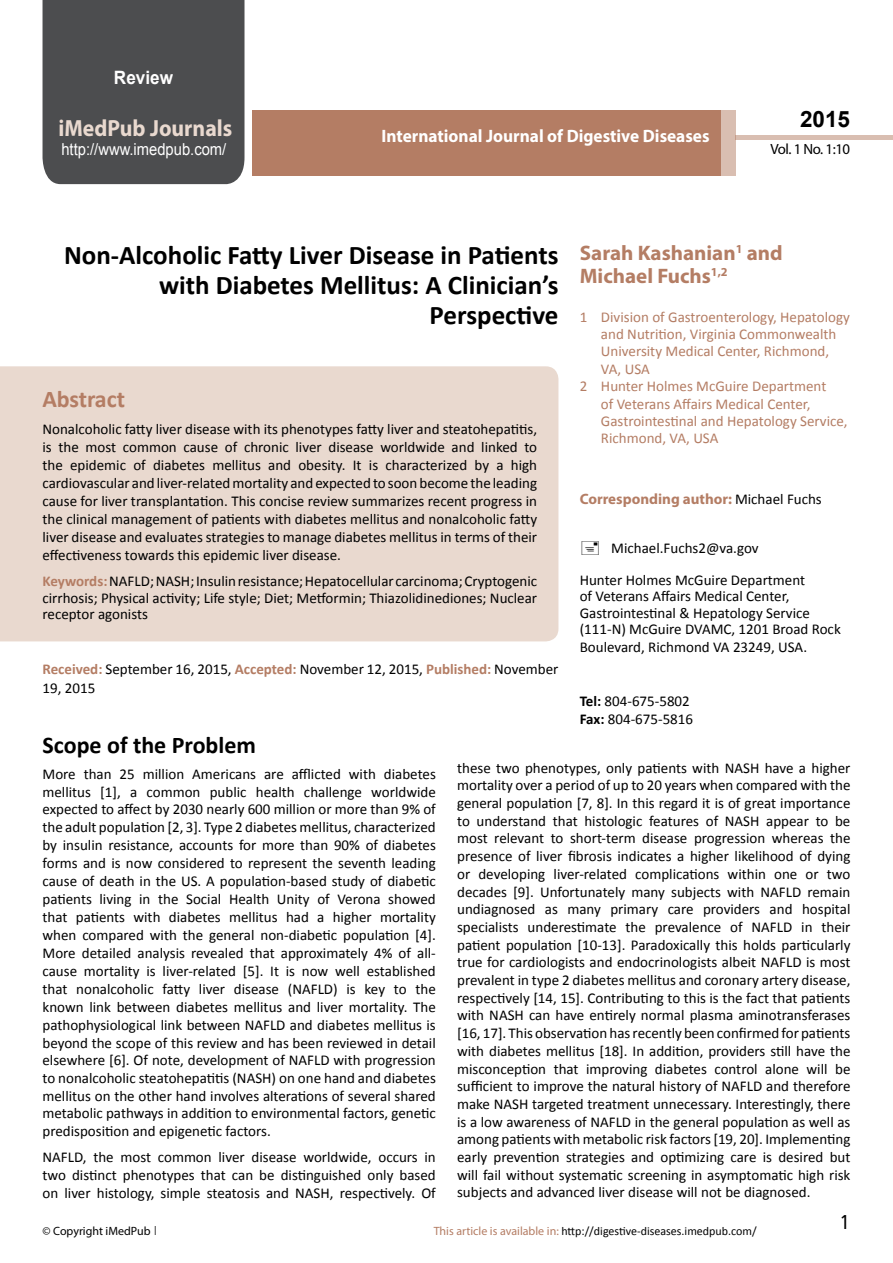
<style>
.page{position:relative;width:893px;height:1263px;background:#fff}
.page>*{position:absolute;margin:0;border:0;box-sizing:border-box;transform-origin:0 0}
.t1{font:700 27px/29.7px "Calibri";color:#000;text-align:right}
.t2{font:25.5px "Tunga";color:#000}
.t3{font:700 24px "Calibri";color:#000}
.t4{font:700 24px "Calibri";letter-spacing:-.005em;color:#b47d64}
.t5{font:700 23.4px "Myriad Pro";color:#e9d9cf;scale:.93 1}
.t6{font:700 22.5px "Arial";color:#000}
.t7{font:700 21px/23.1px "Myriad Pro";color:#b47d64}
.t8{font:700 18.45px "Arial";color:#fff;scale:.93 1}
.t9{font:700 18px "Myriad Pro";color:#fff;scale:.96 1}
.t10{font:16.5px "Arial";color:#fff;scale:.89 1}
.t11{font:15px/17.7px "Calibri";color:#000;text-align:justify}
.t12{font:15px "Calibri";color:#b47d64}
.t13{font:700 15px "Myriad Pro";color:#b47d64}
.t14{font:14.85px "Myriad Pro";letter-spacing:-.03em;color:#000}
.t15{font:12px "Calibri";color:#000}
.t16{font:12px "Myriad Pro";color:#000}
.s1{font-weight:700;color:#b47d64}
.s2{font-family:"Calibri";font-weight:400;color:#000}
.s3{font-weight:700}
.s4{font-family:"Tunga"}
.s5{font-family:"Myriad Pro";color:#b47d64}
</style>
<div class="page">
<div style="left:252px;top:110px;width:469px;height:66px;background:#b47d64"></div>
<div style="left:720px;top:110px;width:16px;height:66px;background:#d9beb1"></div>
<div style="left:43px;top:0;width:201px;height:184px;background:#4c4d4f"></div>
<div style="left:736px;top:135px;width:157px;height:5px;background:#d9beb1"></div>
<div style="left:0;top:366px;width:558px;height:275px;background:#e9d9cf"></div>
<p class="t8" style="left:114px;top:65px;width:65px">Review</p>
<h3 class="t5" style="left:58px;top:113px;width:188px">iMedPub Journals</h3>
<p class="t10" style="left:61px;top:138px;width:187px">http://www.imedpub.com/</p>
<p class="t9" style="left:381px;top:124px;width:343px">International Journal of Digestive Diseases</p>
<h3 class="t6" style="left:800px;top:104px;width:52px">2015</h3>
<p class="t14" style="left:770px;top:140px;width:81px">Vol. 1 No. 1:10</p>
<h1 class="t1" style="left:64px;top:241px;width:496px">Non-Alcoholic Fatty Liver Disease in Patients with Diabetes Mellitus: A Clinician’s<br>Perspective</h1>
<h3 class="t4" style="left:43px;top:384px;width:84px">Abstract</h3>
<p class="t11" style="left:43px;top:420px;width:496px">Nonalcoholic fatty liver disease with its phenotypes fatty liver and steatohepatitis, is the most common cause of chronic liver disease worldwide and linked to the epidemic of diabetes mellitus and obesity. It is characterized by a high cardiovascular and liver-related mortality and expected to soon become the leading cause for liver transplantation. This concise review summarizes recent progress in the clinical management of patients with diabetes mellitus and nonalcoholic fatty liver disease and evaluates strategies to manage diabetes mellitus in terms of their effectiveness towards this epidemic liver disease.</p>
<p class="t11" style="left:43px;top:573px;width:496px;line-height:16.5px"><span class="s1">Keywords:</span>NAFLD; NASH; Insulin resistance; Hepatocellular carcinoma; Cryptogenic cirrhosis; Physical activity; Life style; Diet; Metformin; Thiazolidinediones; Nuclear receptor agonists</p>
<p class="t11" style="left:43px;top:660px;width:517px;line-height:18.8px"><span class="s1">Received:</span> September 16, 2015, <span class="s1">Accepted:</span> November 12, 2015, <span class="s1">Published:</span> November<br>19, 2015</p>
<h3 class="t7" style="left:580px;top:241px;width:204px">Sarah Kashanian<sup>1</sup> and<br>Michael Fuchs<sup>1,2</sup></h3>
<p class="t12" style="left:580px;top:307px;width:272px">1 Division of Gastroenterology, Hepatology</p>
<p class="t12" style="left:601px;top:325px;width:237px">and Nutrition, Virginia Commonwealth</p>
<p class="t12" style="left:601px;top:342px;width:230px">University Medical Center, Richmond,</p>
<p class="t12" style="left:601px;top:359px;width:50px">VA, USA</p>
<p class="t12" style="left:580px;top:377px;width:248px">2 Hunter Holmes McGuire Department</p>
<p class="t12" style="left:601px;top:394px;width:211px">of Veterans Affairs Medical Center,</p>
<p class="t12" style="left:601px;top:412px;width:248px">Gastrointestinal and Hepatology Service,</p>
<p class="t12" style="left:601px;top:429px;width:119px">Richmond, VA, USA</p>
<p class="t13" style="left:580px;top:489px;width:244px">Corresponding author: <span class="s2">Michael Fuchs</span></p>
<p class="t11" style="left:580px;top:533px;width:227px;line-height:31.5px;text-indent:32px">Michael.Fuchs2@va.gov<br>Hunter Holmes McGuire Department</p>
<p class="t11" style="left:580px;top:588px;width:263px;line-height:16.8px;text-align:left">of Veterans Affairs Medical Center, Gastrointestinal &amp; Hepatology Service (111-N) McGuire DVAMC, 1201 Broad Rock Boulevard, Richmond VA 23249, USA.</p>
<p class="t11" style="left:580px;top:692px;width:115px"><span class="s3">Tel:</span> 804-675-5802<br><span class="s3">Fax:</span> 804-675-5816</p>
<h3 class="t3" style="left:43px;top:730px;width:215px">Scope of the Problem</h3>
<p class="t11" style="left:43px;top:765px;width:395px">More than 25 million Americans are afflicted with diabetes mellitus [1], a common public health challenge worldwide expected to affect by 2030 nearly 600 million or more than 9% of the adult population [2, 3]. Type 2 diabetes mellitus, characterized by insulin resistance, accounts for more than 90% of diabetes forms and is now considered to represent the seventh leading cause of death in the US. A population-based study of diabetic patients living in the Social Health Unity of Verona showed that patients with diabetes mellitus had a higher mortality when compared with the general non-diabetic population [4].<br>More detailed analysis revealed that approximately 4% of all&shy;cause mortality is liver-related [5]. It is now well established that nonalcoholic fatty liver disease (NAFLD) is key to the known link between diabetes mellitus and liver mortality. The pathophysiological link between NAFLD and diabetes mellitus is beyond the scope of this review and has been reviewed in detail elsewhere [6]. Of note, development of NAFLD with progression to nonalcoholic steatohepatitis (NASH) on one hand and diabetes mellitus on the other hand involves alterations of several shared metabolic pathways in addition to environmental factors, genetic predisposition and epigenetic factors.</p>
<p class="t11" style="left:43px;top:1148px;width:395px">NAFLD, the most common liver disease worldwide, occurs in two distinct phenotypes that can be distinguished only based on liver histology, simple steatosis and NASH, respectively. Of</p>
<p class="t11" style="left:457px;top:759px;width:395px">these two phenotypes, only patients with NASH have a higher mortality over a period of up to 20 years when compared with the general population [7, 8]. In this regard it is of great importance to understand that histologic features of NASH appear to be most relevant to short-term disease progression whereas the presence of liver fibrosis indicates a higher likelihood of dying or developing liver-related complications within one or two decades [9]. Unfortunately many subjects with NAFLD remain undiagnosed as many primary care providers and hospital specialists underestimate the prevalence of NAFLD in their patient population [10-13]. Paradoxically this holds particularly true for cardiologists and endocrinologists albeit NAFLD is most prevalent in type 2 diabetes mellitus and coronary artery disease, respectively [14, 15]. Contributing to this is the fact that patients with NASH can have entirely normal plasma aminotransferases [16, 17]. This observation has recently been confirmed for patients with diabetes mellitus [18]. In addition, providers still have the misconception that improving diabetes control alone will be sufficient to improve the natural history of NAFLD and therefore make NASH targeted treatment unnecessary. Interestingly, there is a low awareness of NAFLD in the general population as well as among patients with metabolic risk factors [19, 20]. Implementing early prevention strategies and optimizing care is desired but will fail without systematic screening in asymptomatic high risk subjects and advanced liver disease will not be diagnosed.</p>
<p class="t16" style="left:43px;top:1223px;width:115px">© Copyright iMedPub <span class="s4">|</span></p>
<p class="t15" style="left:434px;top:1223px;width:324px"><span class="s5">This article is available in:</span> http://digestive-diseases.imedpub.com/</p>
<h2 class="t2" style="left:841px;top:1205px;width:9px">1</h2>
</div>
